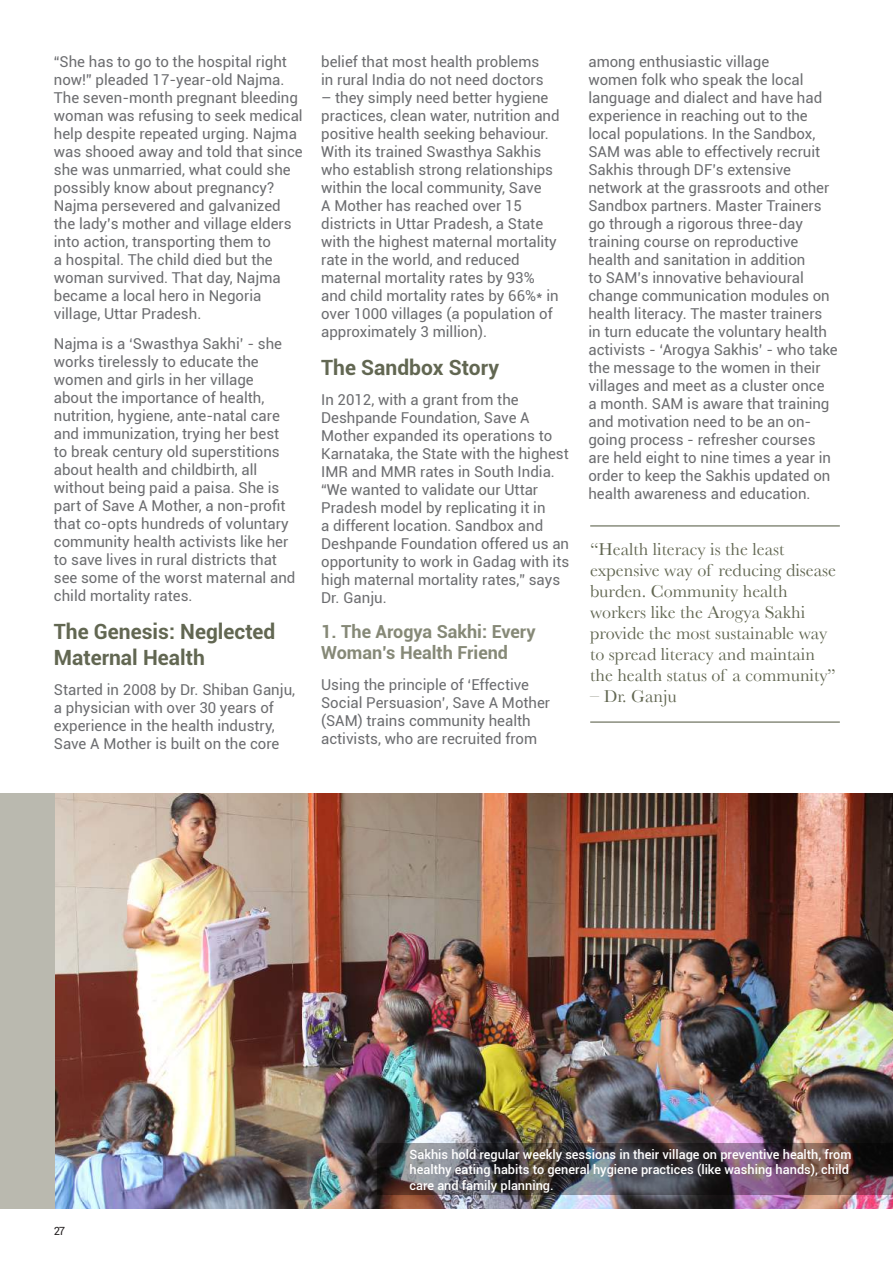
<style>
.page{position:relative;width:893px;height:1263px;background:#fff}
.page>*{position:absolute;margin:0;border:0;box-sizing:border-box;transform-origin:0 0}
.t1{font:700 21px/25.2px "Roboto";color:#626752}
.t2{font:18px/21px "Baskerville";color:#626752}
.t3{font:700 18px/21.6px "Roboto";color:#868977}
.t4{font:15px/18px "Roboto";color:#6c6d70}
.t5{font:500 12.75px/15.3px "Roboto";color:#fff}
.t6{font:11.25px "Roboto";color:#231f20}
</style>
<div class="page">
<div style="left:0;top:793px;width:893px;height:416px;background:#bab9af"></div>
<img style="left:55px;top:793px;width:838px;height:416px">
<hr style="left:590px;top:721px;width:250px;height:2px;background:#626752">
<hr style="left:590px;top:525px;width:250px;height:1px;background:#626752">
<img style="left:377px;top:1144px;width:516px;height:51px">
<p class="t4" style="left:54px;top:52px;width:250px">“She has to go to the hospital right now!” pleaded 17-year-old Najma.<br>The seven-month pregnant bleeding woman was refusing to seek medical help despite repeated urging. Najma was shooed away and told that since she was unmarried, what could she possibly know about pregnancy?<br>Najma persevered and galvanized the lady’s mother and village elders into action, transporting them to<br>a hospital. The child died but the woman survived. That day, Najma became a local hero in Negoria village, Uttar Pradesh.</p>
<p class="t4" style="left:54px;top:334px;width:243px">Najma is a ‘Swasthya Sakhi’ - she works tirelessly to educate the women and girls in her village about the importance of health, nutrition, hygiene, ante-natal care and immunization, trying her best to break century old superstitions about health and childbirth, all without being paid a paisa. She is part of Save A Mother, a non-profit that co-opts hundreds of voluntary community health activists like her to save lives in rural districts that see some of the worst maternal and child mortality rates.</p>
<h1 class="t1" style="left:54px;top:618px;width:223px">The Genesis: Neglected<br>Maternal Health</h1>
<p class="t4" style="left:54px;top:680px;width:243px">Started in 2008 by Dr. Shiban Ganju, a physician with over 30 years of experience in the health industry, Save A Mother is built on the core</p>
<p class="t4" style="left:321px;top:52px;width:224px">belief that most health problems in rural India do not need doctors</p>
<p class="t4" style="left:321px;top:88px;width:240px">– they simply need better hygiene practices, clean water, nutrition and positive health seeking behaviour.<br>With its trained Swasthya Sakhis who establish strong relationships within the local community, Save<br>A Mother has reached over 15 districts in Uttar Pradesh, a State with the highest maternal mortality rate in the world, and reduced maternal mortality rates by 93% and child mortality rates by 66%* in over 1000 villages (a population of approximately 3 million).</p>
<h1 class="t1" style="left:321px;top:354px;width:179px">The Sandbox Story</h1>
<p class="t4" style="left:321px;top:390px;width:250px">In 2012, with a grant from the<br>Deshpande Foundation, Save A<br>Mother expanded its operations to<br>Karnataka, the State with the highest<br>IMR and MMR rates in South India. “We wanted to validate our Uttar<br>Pradesh model by replicating it in<br>a different location. Sandbox and<br>Deshpande Foundation offered us an opportunity to work in Gadag with its high maternal mortality rates,” says<br>Dr. Ganju.</p>
<p class="t3" style="left:321px;top:620px;width:216px">1. The Arogya Sakhi: Every<br>Woman’s Health Friend</p>
<p class="t4" style="left:321px;top:675px;width:231px">Using the principle of ‘Effective Social Persuasion’, Save A Mother (SAM) trains community health activists, who are recruited from</p>
<p class="t4" style="left:588px;top:52px;width:251px">among enthusiastic village<br>women folk who speak the local language and dialect and have had experience in reaching out to the local populations. In the Sandbox, SAM was able to effectively recruit Sakhis through DF’s extensive network at the grassroots and other Sandbox partners. Master Trainers go through a rigorous three-day training course on reproductive health and sanitation in addition<br>to SAM’s innovative behavioural change communication modules on health literacy. The master trainers in turn educate the voluntary health activists - ‘Arogya Sakhis’ - who take the message to the women in their villages and meet as a cluster once<br>a month. SAM is aware that training and motivation need to be an on&shy;going process - refresher courses are held eight to nine times a year in order to keep the Sakhis updated on health awareness and education.</p>
<p class="t2" style="left:590px;top:538px;width:247px">“Health literacy is the least expensive way of reducing disease burden. Community health workers like the Arogya Sakhi provide the most sustainable way to spread literacy and maintain the health status of a community”</p>
<p class="t2" style="left:590px;top:685px;width:88px">– Dr. Ganju</p>
<p class="t6" style="left:54px;top:1223px;width:13px">27</p>
<p class="t5" style="left:410px;top:1146px;width:443px">Sakhis hold regular weekly sessions in their village on preventive health, from healthy eating habits to general hygiene practices (like washing hands), child care and family planning.</p>
</div>
